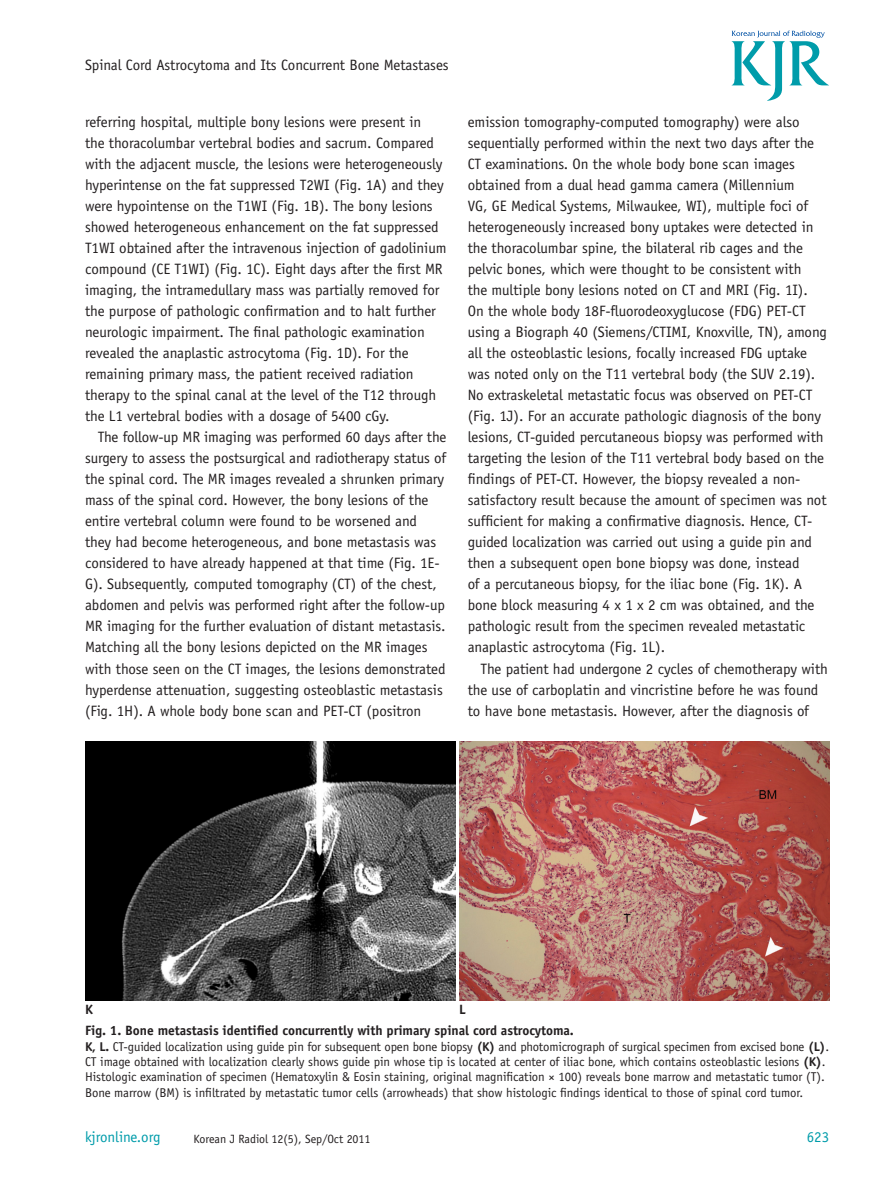
<style>
.page{position:relative;width:893px;height:1191px;background:#fff}
.page>*{position:absolute;margin:0;border:0;box-sizing:border-box;transform-origin:0 0}
.본문{font:15px/21px "Officina Sans Std";letter-spacing:-.005em;color:#231f20}
.t1{font:15px "Officina Sans Std";letter-spacing:-.005em;color:#009caa}
.그림제목{font:700 13.5px "Officina Sans Std";letter-spacing:-.005em;color:#231f20}
.그림제목1{font:12.75px/15.3px "Officina Sans Std";letter-spacing:-.005em;color:#231f20}
.t2{font:12px "Officina Sans Std";letter-spacing:-.005em;color:#231f20}
.s1{font-weight:700}
</style>
<div class="page">
<svg style="left:732px;top:31px;width:97px;height:70px"></svg>
<img style="left:85px;top:741px;width:370px;height:259px">
<img style="left:459px;top:741px;width:370px;height:259px">
<p class="본문" style="left:85px;top:54px;width:365px">Spinal Cord Astrocytoma and Its Concurrent Bone Metastases</p>
<p class="본문" style="left:85px;top:112px;width:363px">referring hospital, multiple bony lesions were present in<br>the thoracolumbar vertebral bodies and sacrum. Compared with the adjacent muscle, the lesions were heterogeneously hyperintense on the fat suppressed T2WI (Fig. 1A) and they were hypointense on the T1WI (Fig. 1B). The bony lesions showed heterogeneous enhancement on the fat suppressed T1WI obtained after the intravenous injection of gadolinium compound (CE T1WI) (Fig. 1C). Eight days after the first MR imaging, the intramedullary mass was partially removed for the purpose of pathologic confirmation and to halt further neurologic impairment. The final pathologic examination revealed the anaplastic astrocytoma (Fig. 1D). For the remaining primary mass, the patient received radiation therapy to the spinal canal at the level of the T12 through the L1 vertebral bodies with a dosage of 5400 cGy.</p>
<p class="본문" style="left:85px;top:427px;width:363px;text-indent:13px">The follow-up MR imaging was performed 60 days after the surgery to assess the postsurgical and radiotherapy status of the spinal cord. The MR images revealed a shrunken primary mass of the spinal cord. However, the bony lesions of the entire vertebral column were found to be worsened and they had become heterogeneous, and bone metastasis was considered to have already happened at that time (Fig. 1E-G). Subsequently, computed tomography (CT) of the chest, abdomen and pelvis was performed right after the follow-up MR imaging for the further evaluation of distant metastasis.<br>Matching all the bony lesions depicted on the MR images with those seen on the CT images, the lesions demonstrated hyperdense attenuation, suggesting osteoblastic metastasis (Fig. 1H). A whole body bone scan and PET-CT (positron</p>
<p class="본문" style="left:468px;top:112px;width:361px">emission tomography-computed tomography) were also sequentially performed within the next two days after the CT examinations. On the whole body bone scan images obtained from a dual head gamma camera (Millennium<br>VG, GE Medical Systems, Milwaukee, WI), multiple foci of heterogeneously increased bony uptakes were detected in the thoracolumbar spine, the bilateral rib cages and the pelvic bones, which were thought to be consistent with<br>the multiple bony lesions noted on CT and MRI (Fig. 1I).<br>On the whole body 18F-fluorodeoxyglucose (FDG) PET-CT using a Biograph 40 (Siemens/CTIMI, Knoxville, TN), among all the osteoblastic lesions, focally increased FDG uptake was noted only on the T11 vertebral body (the SUV 2.19).<br>No extraskeletal metastatic focus was observed on PET-CT (Fig. 1J). For an accurate pathologic diagnosis of the bony lesions, CT-guided percutaneous biopsy was performed with targeting the lesion of the T11 vertebral body based on the findings of PET-CT. However, the biopsy revealed a non&shy;satisfactory result because the amount of specimen was not sufficient for making a confirmative diagnosis. Hence, CT&shy;guided localization was carried out using a guide pin and then a subsequent open bone biopsy was done, instead<br>of a percutaneous biopsy, for the iliac bone (Fig. 1K). A bone block measuring 4 x 1 x 2 cm was obtained, and the pathologic result from the specimen revealed metastatic anaplastic astrocytoma (Fig. 1L).</p>
<p class="본문" style="left:468px;top:658px;width:362px;text-indent:13px">The patient had undergone 2 cycles of chemotherapy with the use of carboplatin and vincristine before he was found to have bone metastasis. However, after the diagnosis of</p>
<p class="그림제목" style="left:85px;top:1001px;width:9px">K</p>
<p class="그림제목" style="left:459px;top:1001px;width:8px">L</p>
<p class="그림제목" style="left:85px;top:1022px;width:490px">Fig. 1. Bone metastasis identified concurrently with primary spinal cord astrocytoma.</p>
<p class="그림제목1" style="left:85px;top:1038px;width:746px"><span class="s1">K, L.</span> CT-guided localization using guide pin for subsequent open bone biopsy <span class="s1">(K)</span> and photomicrograph of surgical specimen from excised bone <span class="s1">(L)</span>.<br>CT image obtained with localization clearly shows guide pin whose tip is located at center of iliac bone, which contains osteoblastic lesions <span class="s1">(K)</span>.<br>Histologic examination of specimen (Hematoxylin &amp; Eosin staining, original magnification × 100) reveals bone marrow and metastatic tumor (T).<br>Bone marrow (BM) is infiltrated by metastatic tumor cells (arrowheads) that show histologic findings identical to those of spinal cord tumor.</p>
<p class="t1" style="left:85px;top:1128px;width:77px">kjronline.org</p>
<p class="t2" style="left:194px;top:1132px;width:178px">Korean J Radiol 12(5), Sep/Oct 2011</p>
<p class="t1" style="left:807px;top:1128px;width:24px">623</p>
</div>
